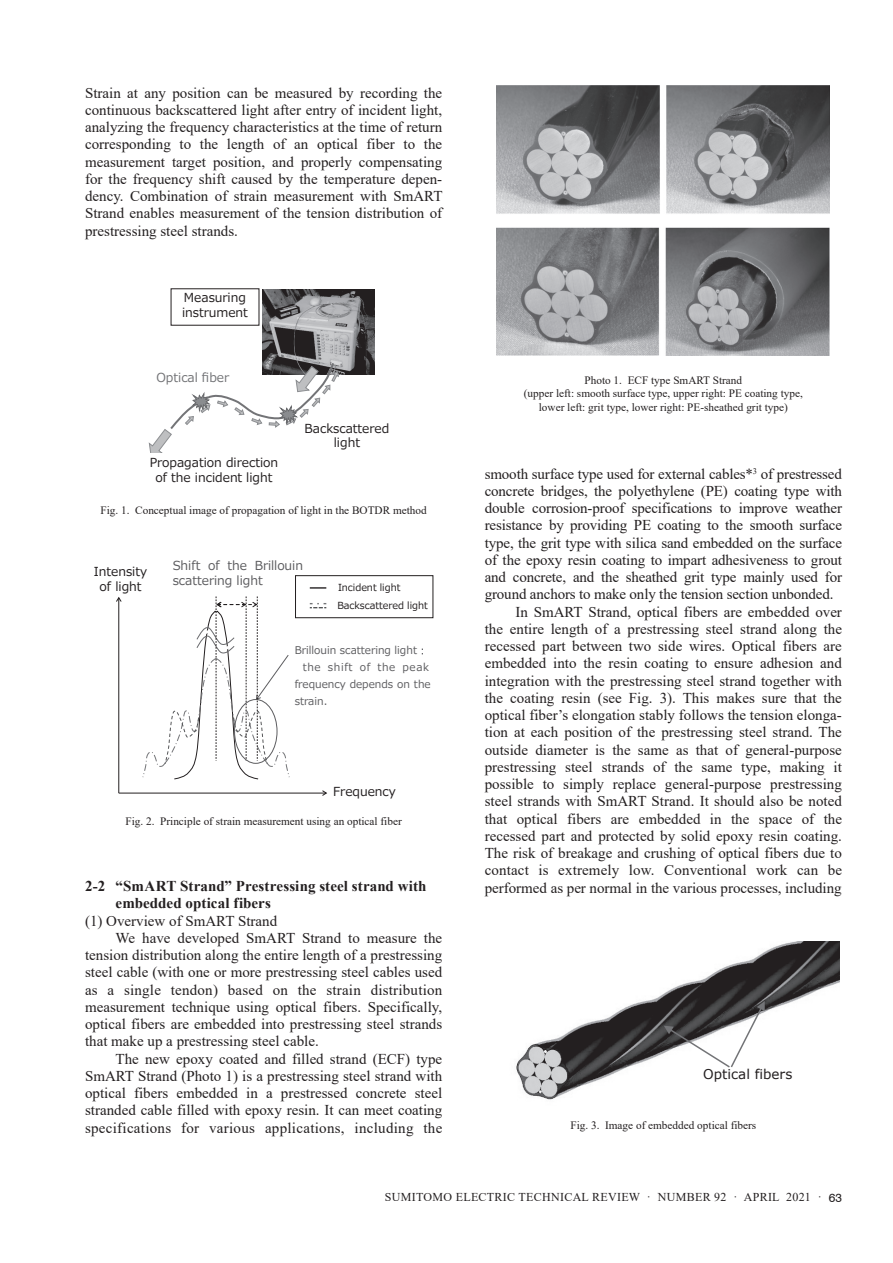
<style>
.page{position:relative;width:893px;height:1263px;background:#fff}
.page>*{position:absolute;margin:0;border:0;box-sizing:border-box;transform-origin:0 0}
.t1{font:15px/17.2px "Times New Roman";color:#231f20;text-align:justify}
.t2{font:700 15px/17.2px "Times New Roman";letter-spacing:.005em;color:#231f20}
.t3{font:15px "Times New Roman";letter-spacing:.02em;color:#231f20}
.t4{font:13.5px "Verdana";letter-spacing:.005em;color:#231f20}
.t5{font:12.45px/14.9px "Meiryo";color:#231f20;text-align:center}
.t6{font:12.45px/14.9px "Meiryo";color:#5d5d60}
.t7{font:12.45px "Meiryo";color:#737477}
.t8{font:12px "Times New Roman";letter-spacing:.025em;color:#231f20}
.t9{font:11.25px/13.5px "Times New Roman";color:#231f20;text-align:center}
.t10{font:10.65px "Meiryo";color:#5d5d60}
.t11{font:10.65px "Meiryo";letter-spacing:.065em;color:#5d5d60}
.t12{font:9.75px/18.1px "Meiryo";color:#231f20}
.s1{font-family:"Swiss 721 BT"}
</style>
<div class="page">
<img style="left:262px;top:289px;width:112px;height:85px">
<svg style="left:148px;top:361px;width:191px;height:92px"></svg>
<hr style="left:119px;top:793px;width:207px;height:1px;background:#231f20">
<svg style="left:321px;top:790px;width:6px;height:6px"></svg>
<hr style="left:118px;top:598px;width:1px;height:195px;background:#231f20">
<svg style="left:116px;top:597px;width:6px;height:5px"></svg>
<svg style="left:310px;top:587px;width:16px;height:2px"></svg>
<div style="left:295px;top:575px;width:138px;height:43px;border:1px solid #231f20"></div>
<svg style="left:142px;top:596px;width:148px;height:184px"></svg>
<svg style="left:310px;top:603px;width:16px;height:5px"></svg>
<img style="left:497px;top:85px;width:333px;height:270px">
<img style="left:516px;top:941px;width:323px;height:159px">
<div style="left:679px;top:1060px;width:139px;height:30px;background:#fff"></div>
<svg style="left:664px;top:1001px;width:101px;height:68px"></svg>
<p class="t1" style="left:85px;top:83px;width:359px">Strain at any position can be measured by recording the continuous backscattered light after entry of incident light, analyzing the frequency characteristics at the time of return corresponding to the length of an optical fiber to the measurement target position, and properly compensating for the frequency shift caused by the temperature depen&shy;dency. Combination of strain measurement with SmART Strand enables measurement of the tension distribution of prestressing steel strands.</p>
<p class="t5" style="left:182px;top:291px;width:67px;text-align:left">Measuring instrument</p>
<p class="t7" style="left:156px;top:369px;width:74px">Optical fiber</p>
<p class="t5" style="left:150px;top:456px;width:130px">Propagation direction of the incident light</p>
<p class="t5" style="left:305px;top:421px;width:86px">Backscattered light</p>
<p class="t9" style="left:101px;top:503px;width:328px">Fig. 1. Conceptual image of propagation of light in the BOTDR method</p>
<p class="t5" style="left:94px;top:565px;width:55px">Intensity of light</p>
<p class="t6" style="left:173px;top:558px;width:132px">Shift of the Brillouin scattering light</p>
<p class="t12" style="left:337px;top:579px;width:92px">Incident light<br>Backscattered light</p>
<p class="t10" style="left:295px;top:643px;width:124px">Brillouin scattering light</p>
<p class="t11" style="left:303px;top:660px;width:128px">the shift of the peak</p>
<p class="t10" style="left:295px;top:677px;width:137px">frequency depends on the</p>
<p class="t10" style="left:295px;top:693px;width:34px">strain.</p>
<p class="t5" style="left:333px;top:785px;width:64px">Frequency</p>
<p class="t9" style="left:126px;top:814px;width:278px">Fig. 2. Principle of strain measurement using an optical fiber</p>
<p class="t2" style="left:116px;top:877px;width:312px;text-indent:-31px">2-2 “SmART Strand” Prestressing steel strand with embedded optical fibers</p>
<p class="t1" style="left:85px;top:911px;width:194px">(1) Overview of SmART Strand</p>
<p class="t1" style="left:116px;top:929px;width:328px">We have developed SmART Strand to measure the</p>
<p class="t1" style="left:85px;top:946px;width:359px">tension distribution along the entire length of a prestressing</p>
<p class="t1" style="left:85px;top:963px;width:359px">steel cable (with one or more prestressing steel cables used</p>
<p class="t1" style="left:85px;top:980px;width:359px">as a single tendon) based on the strain distribution</p>
<p class="t1" style="left:85px;top:998px;width:359px">measurement technique using optical fibers. Specifically,</p>
<p class="t1" style="left:85px;top:1015px;width:359px">optical fibers are embedded into prestressing steel strands</p>
<p class="t1" style="left:85px;top:1032px;width:235px">that make up a prestressing steel cable.</p>
<p class="t1" style="left:116px;top:1049px;width:328px">The new epoxy coated and filled strand (ECF) type</p>
<p class="t1" style="left:85px;top:1067px;width:359px">SmART Strand (Photo 1) is a prestressing steel strand with</p>
<p class="t1" style="left:85px;top:1084px;width:359px">optical fibers embedded in a prestressed concrete steel</p>
<p class="t1" style="left:85px;top:1101px;width:359px">stranded cable filled with epoxy resin. It can meet coating</p>
<p class="t3" style="left:85px;top:1117px;width:359px">specifications for various applications, including the</p>
<p class="t9" style="left:524px;top:373px;width:281px">Photo 1. ECF type SmART Strand<br>(upper left: smooth surface type, upper right: PE coating type, lower left: grit type, lower right: PE-sheathed grit type)</p>
<p class="t1" style="left:485px;top:464px;width:359px">smooth surface type used for external cables*<sup>3</sup> of prestressed</p>
<p class="t1" style="left:485px;top:482px;width:359px">concrete bridges, the polyethylene (PE) coating type with</p>
<p class="t1" style="left:485px;top:499px;width:359px">double corrosion-proof specifications to improve weather</p>
<p class="t1" style="left:485px;top:516px;width:359px">resistance by providing PE coating to the smooth surface</p>
<p class="t1" style="left:485px;top:533px;width:359px">type, the grit type with silica sand embedded on the surface</p>
<p class="t1" style="left:485px;top:551px;width:359px">of the epoxy resin coating to impart adhesiveness to grout</p>
<p class="t1" style="left:485px;top:568px;width:359px">and concrete, and the sheathed grit type mainly used for</p>
<p class="t1" style="left:485px;top:585px;width:350px">ground anchors to make only the tension section unbonded.</p>
<p class="t1" style="left:515px;top:602px;width:328px">In SmART Strand, optical fibers are embedded over</p>
<p class="t1" style="left:485px;top:620px;width:359px">the entire length of a prestressing steel strand along the</p>
<p class="t1" style="left:485px;top:637px;width:359px">recessed part between two side wires. Optical fibers are</p>
<p class="t1" style="left:485px;top:654px;width:359px">embedded into the resin coating to ensure adhesion and</p>
<p class="t1" style="left:485px;top:671px;width:359px">integration with the prestressing steel strand together with</p>
<p class="t1" style="left:485px;top:689px;width:359px">the coating resin (see Fig. 3). This makes sure that the</p>
<p class="t1" style="left:485px;top:706px;width:359px">optical fiber’s elongation stably follows the tension elonga-</p>
<p class="t1" style="left:485px;top:723px;width:359px">tion at each position of the prestressing steel strand. The</p>
<p class="t1" style="left:485px;top:740px;width:359px">outside diameter is the same as that of general-purpose</p>
<p class="t1" style="left:485px;top:758px;width:359px">prestressing steel strands of the same type, making it</p>
<p class="t1" style="left:485px;top:775px;width:359px">possible to simply replace general-purpose prestressing</p>
<p class="t1" style="left:485px;top:792px;width:359px">steel strands with SmART Strand. It should also be noted</p>
<p class="t1" style="left:485px;top:809px;width:359px">that optical fibers are embedded in the space of the</p>
<p class="t1" style="left:485px;top:827px;width:359px">recessed part and protected by solid epoxy resin coating.</p>
<p class="t1" style="left:485px;top:844px;width:359px">The risk of breakage and crushing of optical fibers due to</p>
<p class="t1" style="left:485px;top:861px;width:359px">contact is extremely low. Conventional work can be</p>
<p class="t1" style="left:485px;top:878px;width:358px">performed as per normal in the various processes, including</p>
<p class="t4" style="left:703px;top:1064px;width:91px">Optical fibers</p>
<p class="t9" style="left:570px;top:1118px;width:187px">Fig. 3. Image of embedded optical fibers</p>
<p class="t8" style="left:385px;top:1189px;width:458px">SUMITOMO ELECTRIC TECHNICAL REVIEW · NUMBER 92 · APRIL 2021 · <span class="s1">63</span></p>
</div>
